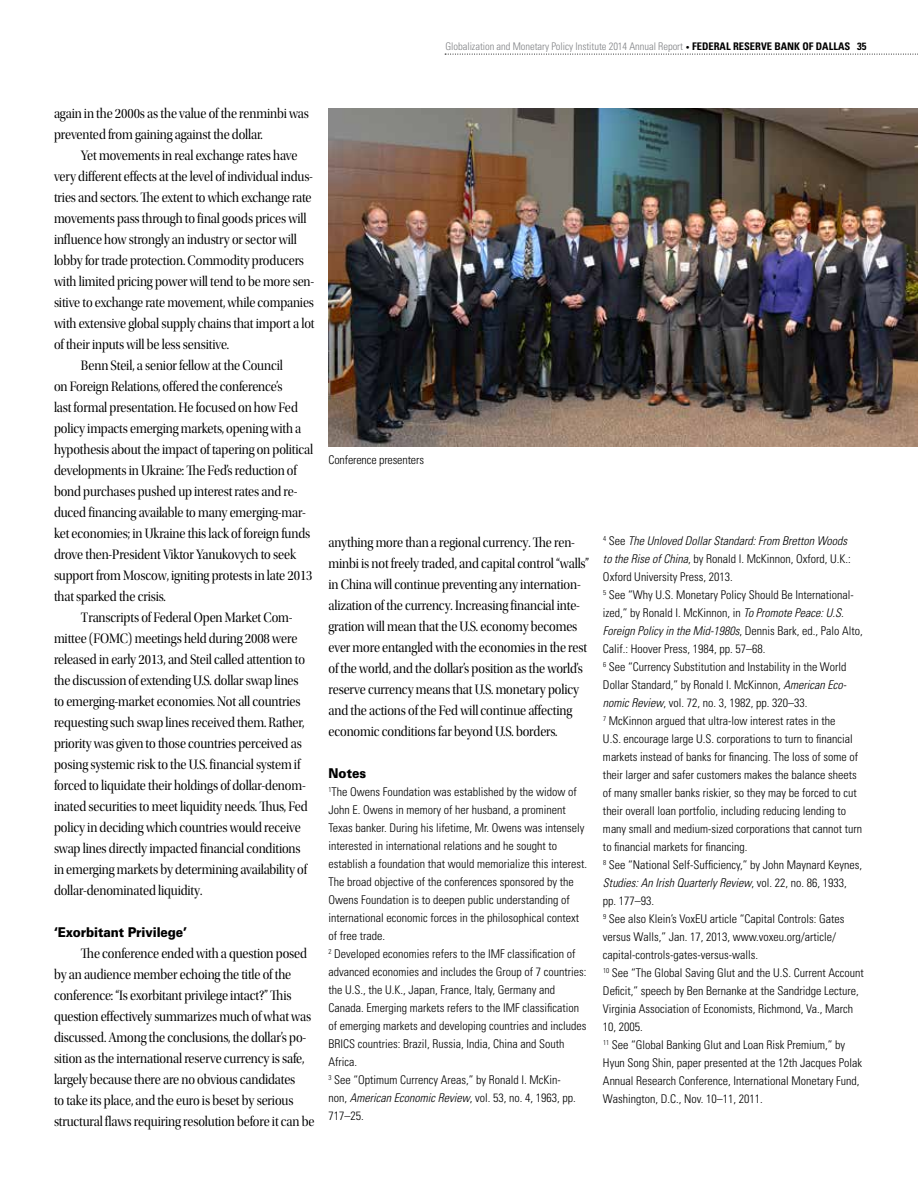
<style>
.page{position:relative;width:918px;height:1188px;background:#fff}
.page>*{position:absolute;margin:0;border:0;box-sizing:border-box;transform-origin:0 0}
.t1{font:14.25px/21px "Utopia Std Disp";letter-spacing:-.01em;color:#000;scale:.9 1}
.t2{font:900 13.5px "Univers LT Std";letter-spacing:-.01em;color:#000;scale:.9 1}
.t3{font:300 condensed 12px/18px "Univers LT Std";color:#000}
.t4{font:300 condensed 10.5px "Univers LT Std";letter-spacing:-.005em;color:#808285}
.s1{font-size:7.5px;color:#000}
.s2{font-weight:700;color:#000}
.s3{font-style:italic}
</style>
<div class="page">
<svg style="left:445px;top:54px;width:473px;height:1px"></svg>
<img style="left:328px;top:108px;width:590px;height:339px">
<p class="t4" style="left:446px;top:40px;width:423px">Globalization and Monetary Policy Institute 2014 Annual Report <span class="s1">•</span> <span class="s2">FEDERAL RESERVE BANK OF DALLAS 35</span></p>
<p class="t1" style="left:54px;top:104px;width:285px">again in the 2000s as the value of the renminbi was prevented from gaining against the dollar.</p>
<p class="t1" style="left:81px;top:146px;width:242px">Yet movements in real exchange rates have</p>
<p class="t1" style="left:54px;top:167px;width:289px">very different effects at the level of individual indus-</p>
<p class="t1" style="left:54px;top:188px;width:288px">tries and sectors. The extent to which exchange rate</p>
<p class="t1" style="left:54px;top:209px;width:282px">movements pass through to final goods prices will</p>
<p class="t1" style="left:54px;top:230px;width:271px">influence how strongly an industry or sector will</p>
<p class="t1" style="left:54px;top:251px;width:279px">lobby for trade protection. Commodity producers</p>
<p class="t1" style="left:54px;top:272px;width:291px">with limited pricing power will tend to be more sen-</p>
<p class="t1" style="left:54px;top:293px;width:290px">sitive to exchange rate movement, while companies</p>
<p class="t1" style="left:54px;top:314px;width:291px">with extensive global supply chains that import a lot</p>
<p class="t1" style="left:54px;top:335px;width:196px">of their inputs will be less sensitive.</p>
<p class="t1" style="left:81px;top:356px;width:226px">Benn Steil, a senior fellow at the Council</p>
<p class="t1" style="left:54px;top:377px;width:255px">on Foreign Relations, offered the conference’s</p>
<p class="t1" style="left:54px;top:398px;width:273px">last formal presentation. He focused on how Fed</p>
<p class="t1" style="left:54px;top:419px;width:276px">policy impacts emerging markets, opening with a</p>
<p class="t1" style="left:54px;top:440px;width:290px">hypothesis about the impact of tapering on political</p>
<p class="t1" style="left:54px;top:461px;width:271px">developments in Ukraine: The Fed’s reduction of</p>
<p class="t1" style="left:54px;top:482px;width:272px">bond purchases pushed up interest rates and re-</p>
<p class="t1" style="left:54px;top:503px;width:282px">duced financing available to many emerging-mar-</p>
<p class="t1" style="left:54px;top:524px;width:286px">ket economies; in Ukraine this lack of foreign funds</p>
<p class="t1" style="left:54px;top:545px;width:271px">drove then-President Viktor Yanukovych to seek</p>
<p class="t1" style="left:54px;top:566px;width:289px">support from Moscow, igniting protests in late 2013</p>
<p class="t1" style="left:54px;top:587px;width:126px">that sparked the crisis.</p>
<p class="t1" style="left:81px;top:608px;width:237px">Transcripts of Federal Open Market Com-</p>
<p class="t1" style="left:54px;top:629px;width:272px">mittee (FOMC) meetings held during 2008 were</p>
<p class="t1" style="left:54px;top:650px;width:281px">released in early 2013, and Steil called attention to</p>
<p class="t1" style="left:54px;top:671px;width:273px">the discussion of extending U.S. dollar swap lines</p>
<p class="t1" style="left:54px;top:692px;width:275px">to emerging-market economies. Not all countries</p>
<p class="t1" style="left:54px;top:713px;width:280px">requesting such swap lines received them. Rather,</p>
<p class="t1" style="left:54px;top:734px;width:277px">priority was given to those countries perceived as</p>
<p class="t1" style="left:54px;top:755px;width:275px">posing systemic risk to the U.S. financial system if</p>
<p class="t1" style="left:54px;top:776px;width:281px">forced to liquidate their holdings of dollar-denom-</p>
<p class="t1" style="left:54px;top:797px;width:283px">inated securities to meet liquidity needs. Thus, Fed</p>
<p class="t1" style="left:54px;top:818px;width:276px">policy in deciding which countries would receive</p>
<p class="t1" style="left:54px;top:839px;width:276px">swap lines directly impacted financial conditions</p>
<p class="t1" style="left:54px;top:860px;width:283px">in emerging markets by determining availability of</p>
<p class="t1" style="left:54px;top:881px;width:166px">dollar-denominated liquidity.</p>
<p class="t2" style="left:54px;top:924px;width:150px">‘Exorbitant Privilege’</p>
<p class="t1" style="left:54px;top:944px;width:291px;text-indent:27px">The conference ended with a question posed by an audience member echoing the title of the conference: “Is exorbitant privilege intact?” This question effectively summarizes much of what was discussed. Among the conclusions, the dollar’s po&shy;sition as the international reserve currency is safe, largely because there are no obvious candidates<br>to take its place, and the euro is beset by serious structural flaws requiring resolution before it can be</p>
<p class="t3" style="left:328px;top:451px;width:97px">Conference presenters</p>
<p class="t1" style="left:328px;top:532px;width:291px">anything more than a regional currency. The ren&shy;minbi is not freely traded, and capital control “walls” in China will continue preventing any internation&shy;alization of the currency. Increasing financial inte&shy;gration will mean that the U.S. economy becomes ever more entangled with the economies in the rest of the world, and the dollar’s position as the world’s reserve currency means that U.S. monetary policy and the actions of the Fed will continue affecting economic conditions far beyond U.S. borders.</p>
<p class="t2" style="left:328px;top:765px;width:43px">Notes</p>
<p class="t3" style="left:328px;top:783px;width:260px"><sup>1</sup>The Owens Foundation was established by the widow of John E. Owens in memory of her husband, a prominent Texas banker. During his lifetime, Mr. Owens was intensely interested in international relations and he sought to establish a foundation that would memorialize this interest.<br>The broad objective of the conferences sponsored by the Owens Foundation is to deepen public understanding of international economic forces in the philosophical context of free trade.<br><sup>2</sup> Developed economies refers to the IMF classification of advanced economies and includes the Group of 7 countries: the U.S., the U.K., Japan, France, Italy, Germany and Canada. Emerging markets refers to the IMF classification of emerging markets and developing countries and includes BRICS countries: Brazil, Russia, India, China and South Africa.<br><sup>3</sup> See “Optimum Currency Areas,” by Ronald I. McKin-<br>non, <span class="s3">American Economic Review</span>, vol. 53, no. 4, 1963, pp.<br>717–25.</p>
<p class="t3" style="left:603px;top:532px;width:262px"><sup>4</sup> See <span class="s3">The Unloved Dollar Standard: From Bretton Woods<br>to the Rise of China</span>, by Ronald I. McKinnon, Oxford, U.K.:<br>Oxford University Press, 2013.<br><sup>5</sup> See “Why U.S. Monetary Policy Should Be International&shy;ized,” by Ronald I. McKinnon, in <span class="s3">To Promote Peace: U.S.<br>Foreign Policy in the Mid-1980s</span>, Dennis Bark, ed., Palo Alto, Calif.: Hoover Press, 1984, pp. 57–68.<br><sup>6</sup> See “Currency Substitution and Instability in the World Dollar Standard,” by Ronald I. McKinnon, <span class="s3">American Eco&shy;nomic Review</span>, vol. 72, no. 3, 1982, pp. 320–33.<br><sup>7</sup> McKinnon argued that ultra-low interest rates in the<br>U.S. encourage large U.S. corporations to turn to financial markets instead of banks for financing. The loss of some of their larger and safer customers makes the balance sheets of many smaller banks riskier, so they may be forced to cut their overall loan portfolio, including reducing lending to many small and medium-sized corporations that cannot turn to financial markets for financing.<br><sup>8</sup> See “National Self-Sufficiency,” by John Maynard Keynes, <span class="s3">Studies: An Irish Quarterly Review</span>, vol. 22, no. 86, 1933,<br>pp. 177–93.<br><sup>9</sup> See also Klein’s VoxEU article “Capital Controls: Gates versus Walls,” Jan. 17, 2013, www.voxeu.org/article/ capital-controls-gates-versus-walls.<br><sup>10</sup> See “The Global Saving Glut and the U.S. Current Account Deficit,” speech by Ben Bernanke at the Sandridge Lecture, Virginia Association of Economists, Richmond, Va., March 10, 2005.<br><sup>11</sup> See “Global Banking Glut and Loan Risk Premium,” by Hyun Song Shin, paper presented at the 12th Jacques Polak Annual Research Conference, International Monetary Fund, Washington, D.C., Nov. 10–11, 2011.</p>
</div>
